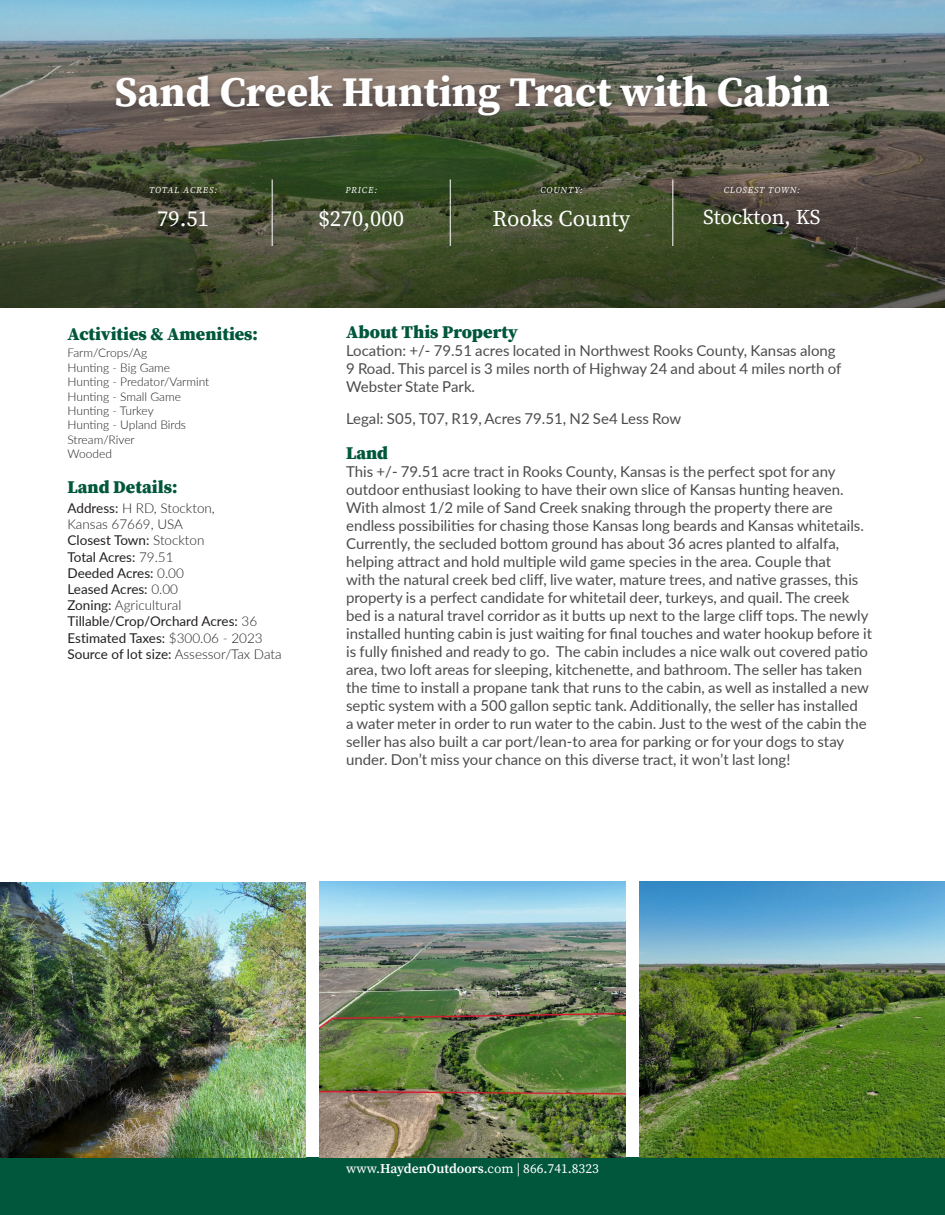
<style>
.page{position:relative;width:945px;height:1215px;background:#fff}
.page>*{position:absolute;margin:0;border:0;box-sizing:border-box;transform-origin:0 0}
._2nd_page_property_header{font:700 42px "Source Serif Pro";color:#fff}
.table_property_details{font:22.5px "Source Serif Pro";color:#fff}
.table_property_details-2{font:21px "Source Serif Pro";color:#fff}
.side_bar_header{font:900 18px "Source Serif Pro";color:#01573c}
.Description_Paragraph{font:15px/18px "Lato";color:#4b4c4d}
.Land_Details{font:13.5px "Lato";color:#231f20}
.Land_Details-2{font:300 13.5px/16.2px "Lato";color:#231f20}
.t1{font:13.5px "Source Serif Pro";color:#fff}
.t2{font:300 12px "Lato";color:#231f20}
.t3{font:italic 9px "Source Serif Pro";letter-spacing:.1em;color:#fff}
.s1{font-weight:400}
.s2{font-weight:300}
.s3{font-weight:600}
</style>
<div class="page">
<div style="left:0;top:1158px;width:945px;height:57px;background:#01573c"></div>
<svg style="left:0;top:14px;width:945px;height:294px;background:#4f5a49"></svg>
<img style="left:320px;top:882px;width:305px;height:276px">
<div style="left:108px;top:72px;width:729px;height:55px;background:#231f20;opacity:.45"></div>
<svg style="left:272px;top:180px;width:1px;height:25px"></svg>
<svg style="left:450px;top:180px;width:1px;height:25px"></svg>
<svg style="left:672px;top:180px;width:1px;height:25px"></svg>
<hr style="left:272px;top:205px;width:1px;height:41px;background:#fff">
<hr style="left:450px;top:205px;width:1px;height:41px;background:#fff">
<hr style="left:672px;top:205px;width:1px;height:41px;background:#fff">
<img style="left:0;top:882px;width:306px;height:276px">
<img style="left:639px;top:882px;width:306px;height:276px">
<p class="_2nd_page_property_header" style="left:115px;top:63px;width:717px">Sand Creek Hunting Tract with Cabin</p>
<p class="t3" style="left:149px;top:184px;width:70px">TOTAL ACRES:</p>
<p class="t3" style="left:345px;top:184px;width:33px">PRICE:</p>
<p class="t3" style="left:540px;top:184px;width:44px">COUNTY:</p>
<p class="t3" style="left:724px;top:184px;width:78px">CLOSEST TOWN:</p>
<p class="table_property_details" style="left:157px;top:203px;width:53px">79.51</p>
<p class="table_property_details" style="left:318px;top:203px;width:87px">$270,000</p>
<p class="table_property_details" style="left:493px;top:203px;width:139px">Rooks County</p>
<p class="table_property_details-2" style="left:703px;top:203px;width:119px">Stockton, KS</p>
<p class="side_bar_header" style="left:68px;top:321px;width:192px">Activities &amp; Amenities:</p>
<p class="t2" style="left:68px;top:345px;width:81px">Farm/Crops/Ag</p>
<p class="t2" style="left:68px;top:359px;width:104px">Hunting - Big Game</p>
<p class="t2" style="left:68px;top:374px;width:143px">Hunting - Predator/Varmint</p>
<p class="t2" style="left:68px;top:388px;width:115px">Hunting - Small Game</p>
<p class="t2" style="left:68px;top:402px;width:88px">Hunting - Turkey</p>
<p class="t2" style="left:68px;top:417px;width:120px">Hunting - Upland Birds</p>
<p class="t2" style="left:68px;top:431px;width:69px">Stream/River</p>
<p class="t2" style="left:68px;top:446px;width:46px">Wooded</p>
<p class="side_bar_header" style="left:68px;top:475px;width:111px">Land Details:</p>
<p class="Land_Details-2" style="left:68px;top:500px;width:149px"><span class="s1">Address:</span> H RD, Stockton,<br>Kansas 67669, USA</p>
<p class="Land_Details" style="left:68px;top:531px;width:139px">Closest Town: <span class="s2">Stockton</span></p>
<p class="Land_Details" style="left:68px;top:547px;width:108px">Total Acres: <span class="s2">79.51</span></p>
<p class="Land_Details" style="left:68px;top:563px;width:118px">Deeded Acres: <span class="s2">0.00</span></p>
<p class="Land_Details" style="left:68px;top:580px;width:112px">Leased Acres: <span class="s2">0.00</span></p>
<p class="Land_Details-2" style="left:68px;top:597px;width:115px"><span class="s1">Zoning:</span> Agricultural</p>
<p class="Land_Details" style="left:68px;top:612px;width:191px">Tillable/Crop/Orchard Acres: <span class="s2">36</span></p>
<p class="Land_Details" style="left:68px;top:628px;width:197px">Estimated Taxes: <span class="s2">$300.06 - 2023</span></p>
<p class="Land_Details" style="left:68px;top:644px;width:216px">Source of lot size: <span class="s2">Assessor/Tax Data</span></p>
<p class="side_bar_header" style="left:346px;top:319px;width:173px">About This Property</p>
<p class="Description_Paragraph" style="left:346px;top:341px;width:497px">Location: +/- 79.51 acres located in Northwest Rooks County, Kansas along<br>9 Road. This parcel is 3 miles north of Highway 24 and about 4 miles north of<br>Webster State Park.</p>
<p class="Description_Paragraph" style="left:346px;top:408px;width:337px">Legal: S05, T07, R19, Acres 79.51, N2 Se4 Less Row</p>
<p class="side_bar_header" style="left:346px;top:440px;width:44px">Land</p>
<p class="Description_Paragraph" style="left:346px;top:462px;width:528px">This +/- 79.51 acre tract in Rooks County, Kansas is the perfect spot for any outdoor enthusiast looking to have their own slice of Kansas hunting heaven.<br>With almost 1/2 mile of Sand Creek snaking through the property there are endless possibilities for chasing those Kansas long beards and Kansas whitetails.<br>Currently, the secluded bottom ground has about 36 acres planted to alfalfa, helping attract and hold multiple wild game species in the area. Couple that<br>with the natural creek bed cliff, live water, mature trees, and native grasses, this property is a perfect candidate for whitetail deer, turkeys, and quail. The creek bed is a natural travel corridor as it butts up next to the large cliff tops. The newly installed hunting cabin is just waiting for final touches and water hookup before it is fully finished and ready to go. The cabin includes a nice walk out covered patio area, two loft areas for sleeping, kitchenette, and bathroom. The seller has taken the time to install a propane tank that runs to the cabin, as well as installed a new septic system with a 500 gallon septic tank. Additionally, the seller has installed<br>a water meter in order to run water to the cabin. Just to the west of the cabin the seller has also built a car port/lean-to area for parking or for your dogs to stay under. Don’t miss your chance on this diverse tract, it won’t last long!</p>
<p class="t1" style="left:346px;top:1160px;width:254px">www.<span class="s3">HaydenOutdoors</span>.com | 866.741.8323</p>
</div>
